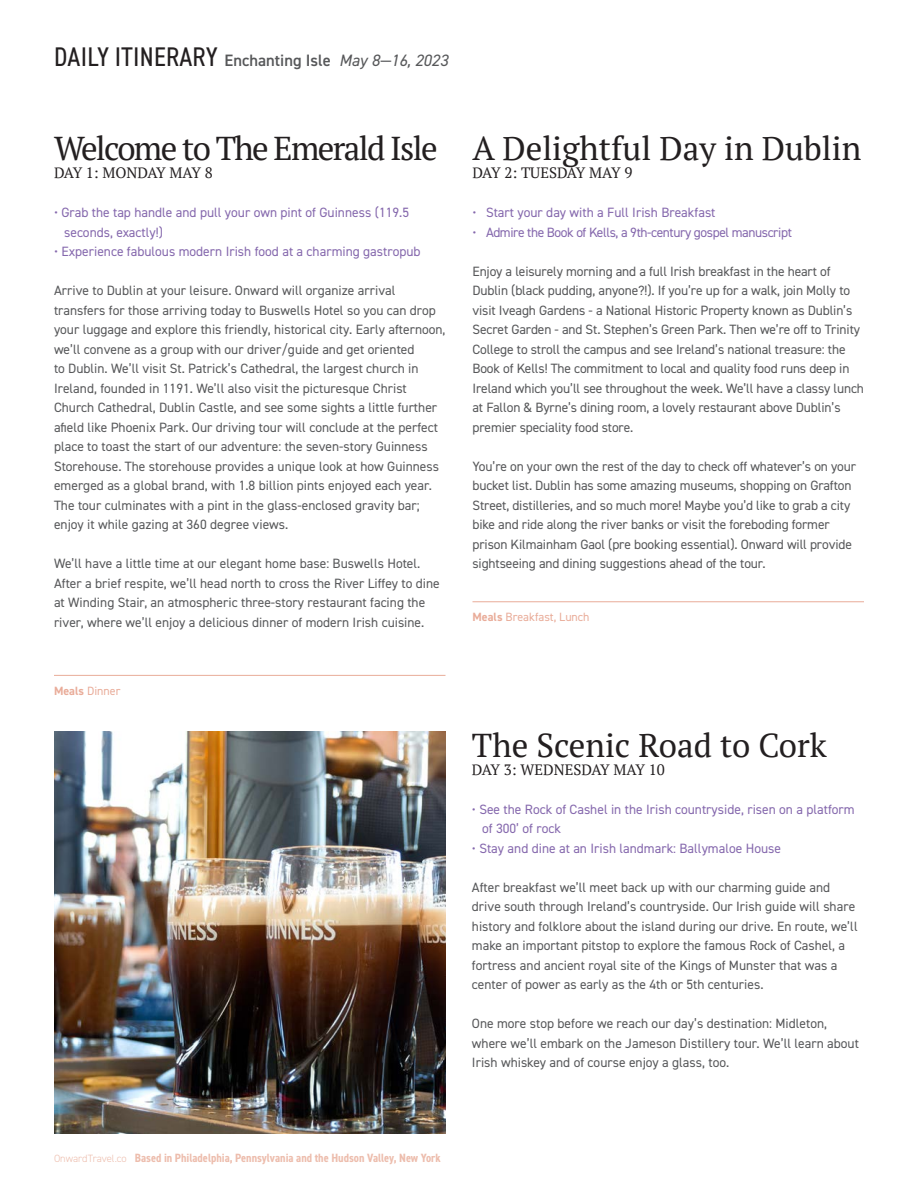
<style>
.page{position:relative;width:918px;height:1188px;background:#fff}
.page>*{position:absolute;margin:0;border:0;box-sizing:border-box;transform-origin:0 0}
.t1{font:33px "PT Serif";color:#231f20}
.t2{font:33px "PT Serif";letter-spacing:-.05em;color:#231f20}
.t3{font:condensed 27px "DIN2014";letter-spacing:.01em;color:#231f20}
.t4{font:15px "PT Serif";color:#231f20}
.t5{font:15px "PT Serif";letter-spacing:-.025em;color:#231f20}
.t6{font:15px "PT Serif";letter-spacing:-.055em;color:#231f20}
.t7{font:13.5px/19.5px "DIN2014";color:#57585a}
.t8{font:13.5px "DIN2014";color:#8568ad}
.t9{font:13.5px "DIN2014";letter-spacing:-.03em;color:#8568ad}
.t10{font:700 condensed 12px "DIN2014";color:#edbdad}
.t11{font:12px "DIN2014";color:#e9ac99}
.s1{font-weight:600;font-stretch:normal;font-size:16.5px;color:#57585a}
.s2{font-style:italic;font-stretch:normal;font-size:16.5px;color:#57585a}
.s3{font-weight:700}
.s4{font-weight:300;font-stretch:normal;font-size:10.5px}
</style>
<div class="page">
<hr style="left:54px;top:675px;width:392px;height:1px;background:#e9ac99">
<hr style="left:472px;top:601px;width:392px;height:1px;background:#e9ac99">
<img style="left:54px;top:731px;width:392px;height:403px">
<p class="t3" style="left:54px;top:39px;width:395px">DAILY ITINERARY <span class="s1">Enchanting Isle</span> <span class="s2">May 8—16, 2023</span></p>
<p class="t2" style="left:54px;top:127px;width:385px">Welcome to The Emerald Isle</p>
<p class="t6" style="left:54px;top:163px;width:160px">DAY 1: MONDAY MAY 8</p>
<p class="t8" style="left:54px;top:204px;width:357px">• Grab the tap handle and pull your own pint of Guinness (119.5</p>
<p class="t8" style="left:64px;top:224px;width:100px">seconds, exactly!)</p>
<p class="t8" style="left:54px;top:243px;width:368px">• Experience fabulous modern Irish food at a charming gastropub</p>
<p class="t7" style="left:54px;top:281px;width:393px">Arrive to Dublin at your leisure. Onward will organize arrival transfers for those arriving today to Buswells Hotel so you can drop your luggage and explore this friendly, historical city. Early afternoon, we’ll convene as a group with our driver/guide and get oriented<br>to Dublin. We’ll visit St. Patrick’s Cathedral, the largest church in Ireland, founded in 1191. We’ll also visit the picturesque Christ Church Cathedral, Dublin Castle, and see some sights a little further afield like Phoenix Park. Our driving tour will conclude at the perfect place to toast the start of our adventure: the seven-story Guinness Storehouse. The storehouse provides a unique look at how Guinness emerged as a global brand, with 1.8 billion pints enjoyed each year.<br>The tour culminates with a pint in the glass-enclosed gravity bar; enjoy it while gazing at 360 degree views.</p>
<p class="t7" style="left:54px;top:554px;width:387px">We’ll have a little time at our elegant home base: Buswells Hotel.<br>After a brief respite, we’ll head north to cross the River Liffey to dine at Winding Stair, an atmospheric three-story restaurant facing the river, where we’ll enjoy a delicious dinner of modern Irish cuisine.</p>
<p class="t11" style="left:54px;top:683px;width:68px"><span class="s3">Meals</span> Dinner</p>
<p class="t1" style="left:472px;top:127px;width:390px">A Delightful Day in Dublin</p>
<p class="t5" style="left:472px;top:163px;width:161px">DAY 2: TUESDAY MAY 9</p>
<p class="t8" style="left:472px;top:204px;width:245px">• Start your day with a Full Irish Breakfast</p>
<p class="t9" style="left:472px;top:224px;width:321px">• Admire the Book of Kells, a 9th-century gospel manuscript</p>
<p class="t7" style="left:472px;top:261px;width:393px">Enjoy a leisurely morning and a full Irish breakfast in the heart of Dublin (black pudding, anyone?!). If you’re up for a walk, join Molly to visit Iveagh Gardens - a National Historic Property known as Dublin’s Secret Garden - and St. Stephen’s Green Park. Then we’re off to Trinity College to stroll the campus and see Ireland’s national treasure: the Book of Kells! The commitment to local and quality food runs deep in Ireland which you’ll see throughout the week. We’ll have a classy lunch at Fallon &amp; Byrne’s dining room, a lovely restaurant above Dublin’s premier speciality food store.</p>
<p class="t7" style="left:472px;top:456px;width:385px">You’re on your own the rest of the day to check off whatever’s on your bucket list. Dublin has some amazing museums, shopping on Grafton Street, distilleries, and so much more! Maybe you’d like to grab a city bike and ride along the river banks or visit the foreboding former prison Kilmainham Gaol (pre booking essential). Onward will provide sightseeing and dining suggestions ahead of the tour.</p>
<p class="t11" style="left:472px;top:609px;width:119px"><span class="s3">Meals</span> Breakfast, Lunch</p>
<p class="t1" style="left:472px;top:724px;width:356px">The Scenic Road to Cork</p>
<p class="t4" style="left:472px;top:760px;width:194px">DAY 3: WEDNESDAY MAY 10</p>
<p class="t8" style="left:472px;top:800px;width:384px">• See the Rock of Cashel in the Irish countryside, risen on a platform</p>
<p class="t8" style="left:482px;top:820px;width:81px">of 300’ of rock</p>
<p class="t8" style="left:472px;top:839px;width:311px">• Stay and dine at an Irish landmark: Ballymaloe House</p>
<p class="t7" style="left:472px;top:877px;width:387px">After breakfast we’ll meet back up with our charming guide and drive south through Ireland’s countryside. Our Irish guide will share history and folklore about the island during our drive. En route, we’ll make an important pitstop to explore the famous Rock of Cashel, a fortress and ancient royal site of the Kings of Munster that was a center of power as early as the 4th or 5th centuries.</p>
<p class="t7" style="left:472px;top:1013px;width:388px">One more stop before we reach our day’s destination: Midleton, where we’ll embark on the Jameson Distillery tour. We’ll learn about<br>Irish whiskey and of course enjoy a glass, too.</p>
<p class="t10" style="left:54px;top:1150px;width:388px"><span class="s4">OnwardTravel.co</span> Based in Philadelphia, Pennsylvania and the Hudson Valley, New York</p>
</div>
